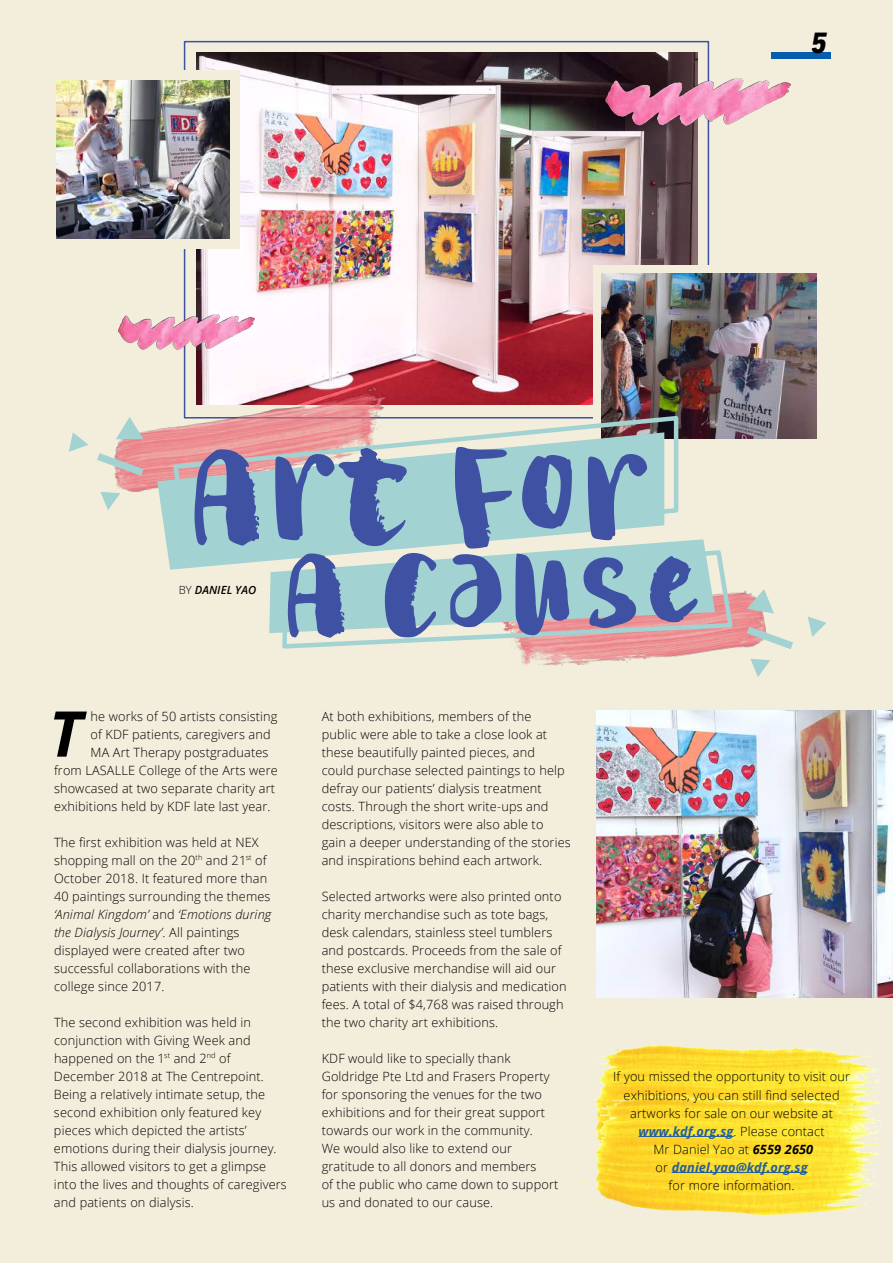
<style>
.page{position:relative;width:893px;height:1263px;background:#f3eddb}
.page>*{position:absolute;margin:0;border:0;box-sizing:border-box;transform-origin:0 0}
.t1{font:italic 700 63.15px "Open Sans";color:#000}
.t2{font:italic 800 30px "DIN Next LT Pro";color:#000}
.t3{font:300 12.75px/18px "Open Sans";letter-spacing:.01em;color:#000}
.t4{font:italic 600 11.25px "Open Sans";letter-spacing:.005em;color:#000}
.s1{font-weight:300;font-style:normal}
.s2{font-style:italic}
.s3{font-weight:700;font-style:italic;color:#215e9e}
.s4{font-weight:700;font-style:italic}
</style>
<div class="page">
<img style="left:196px;top:53px;width:502px;height:352px">
<div style="left:593px;top:265px;width:232px;height:182px;background:#f3eddb"></div>
<div style="left:48px;top:70px;width:191px;height:179px;background:#f3eddb"></div>
<img style="left:602px;top:274px;width:215px;height:164px">
<img style="left:57px;top:80px;width:172px;height:158px">
<img style="left:596px;top:711px;width:297px;height:286px">
<img style="left:115px;top:383px;width:279px;height:110px">
<img style="left:520px;top:590px;width:246px;height:76px">
<img style="left:597px;top:1044px;width:285px;height:52px">
<img style="left:584px;top:1096px;width:298px;height:118px">
<hr style="left:639px;top:1136px;width:95px;height:1px;background:#215e9e">
<hr style="left:672px;top:1172px;width:135px;height:1px;background:#215e9e">
<svg style="left:157px;top:432px;width:112px;height:138px"></svg>
<svg style="left:170px;top:413px;width:511px;height:146px"></svg>
<svg style="left:282px;top:550px;width:454px;height:101px"></svg>
<svg style="left:269px;top:539px;width:446px;height:99px;background:#8da5be"></svg>
<svg style="left:194px;top:447px;width:453px;height:102px;background:#85a2be"></svg>
<svg style="left:116px;top:417px;width:28px;height:22px"></svg>
<svg style="left:747px;top:589px;width:27px;height:24px"></svg>
<svg style="left:100px;top:492px;width:20px;height:18px"></svg>
<svg style="left:750px;top:659px;width:20px;height:18px"></svg>
<svg style="left:69px;top:432px;width:20px;height:20px"></svg>
<svg style="left:808px;top:616px;width:18px;height:21px"></svg>
<svg style="left:97px;top:453px;width:47px;height:23px"></svg>
<svg style="left:747px;top:626px;width:46px;height:23px"></svg>
<img style="left:606px;top:78px;width:185px;height:48px">
<img style="left:119px;top:314px;width:135px;height:35px">
<div style="left:771px;top:52px;width:60px;height:7px;background:#085eac"></div>
<h2 class="t2" style="left:810px;top:25px;width:18px">5</h2>
<p class="t4" style="left:179px;top:582px;width:79px"><span class="s1">BY</span> DANIEL YAO</p>
<h1 class="t1" style="left:49px;top:689px;width:35px">T</h1>
<p class="t3" style="left:91px;top:707px;width:188px">he works of 50 artists consisting</p>
<p class="t3" style="left:91px;top:725px;width:182px">of KDF patients, caregivers and</p>
<p class="t3" style="left:91px;top:743px;width:180px">MA Art Therapy postgraduates</p>
<p class="t3" style="left:54px;top:761px;width:225px">from LASALLE College of the Arts were</p>
<p class="t3" style="left:54px;top:779px;width:223px">showcased at two separate charity art</p>
<p class="t3" style="left:54px;top:797px;width:218px">exhibitions held by KDF late last year.</p>
<p class="t3" style="left:54px;top:833px;width:219px">The first exhibition was held at NEX shopping mall on the 20<sup>th</sup> and 21<sup>st</sup> of October 2018. It featured more than 40 paintings surrounding the themes <span class="s2">‘Animal Kingdom’</span> and <span class="s2">‘Emotions during the Dialysis Journey’</span>. All paintings displayed were created after two successful collaborations with the college since 2017.</p>
<p class="t3" style="left:54px;top:1013px;width:234px">The second exhibition was held in conjunction with Giving Week and happened on the 1<sup>st</sup> and 2<sup>nd</sup> of December 2018 at The Centrepoint.<br>Being a relatively intimate setup, the second exhibition only featured key pieces which depicted the artists’ emotions during their dialysis journey.<br>This allowed visitors to get a glimpse into the lives and thoughts of caregivers and patients on dialysis.</p>
<p class="t3" style="left:322px;top:707px;width:251px">At both exhibitions, members of the<br>public were able to take a close look at these beautifully painted pieces, and<br>could purchase selected paintings to help defray our patients’ dialysis treatment costs. Through the short write-ups and descriptions, visitors were also able to gain a deeper understanding of the stories and inspirations behind each artwork.</p>
<p class="t3" style="left:322px;top:887px;width:246px">Selected artworks were also printed onto charity merchandise such as tote bags, desk calendars, stainless steel tumblers and postcards. Proceeds from the sale of these exclusive merchandise will aid our patients with their dialysis and medication fees. A total of $4,768 was raised through the two charity art exhibitions.</p>
<p class="t3" style="left:322px;top:1049px;width:238px">KDF would like to specially thank Goldridge Pte Ltd and Frasers Property for sponsoring the venues for the two exhibitions and for their great support towards our work in the community.<br>We would also like to extend our gratitude to all donors and members<br>of the public who came down to support us and donated to our cause.</p>
<p class="t3" style="left:613px;top:1067px;width:238px;text-align:center">If you missed the opportunity to visit our exhibitions, you can still find selected artworks for sale on our website at <span class="s3">www.kdf.org.sg</span>. Please contact<br>Mr Daniel Yao at <span class="s4">6559 2650<br></span>or <span class="s3">daniel.yao@kdf.org.sg<br></span>for more information.</p>
</div>
